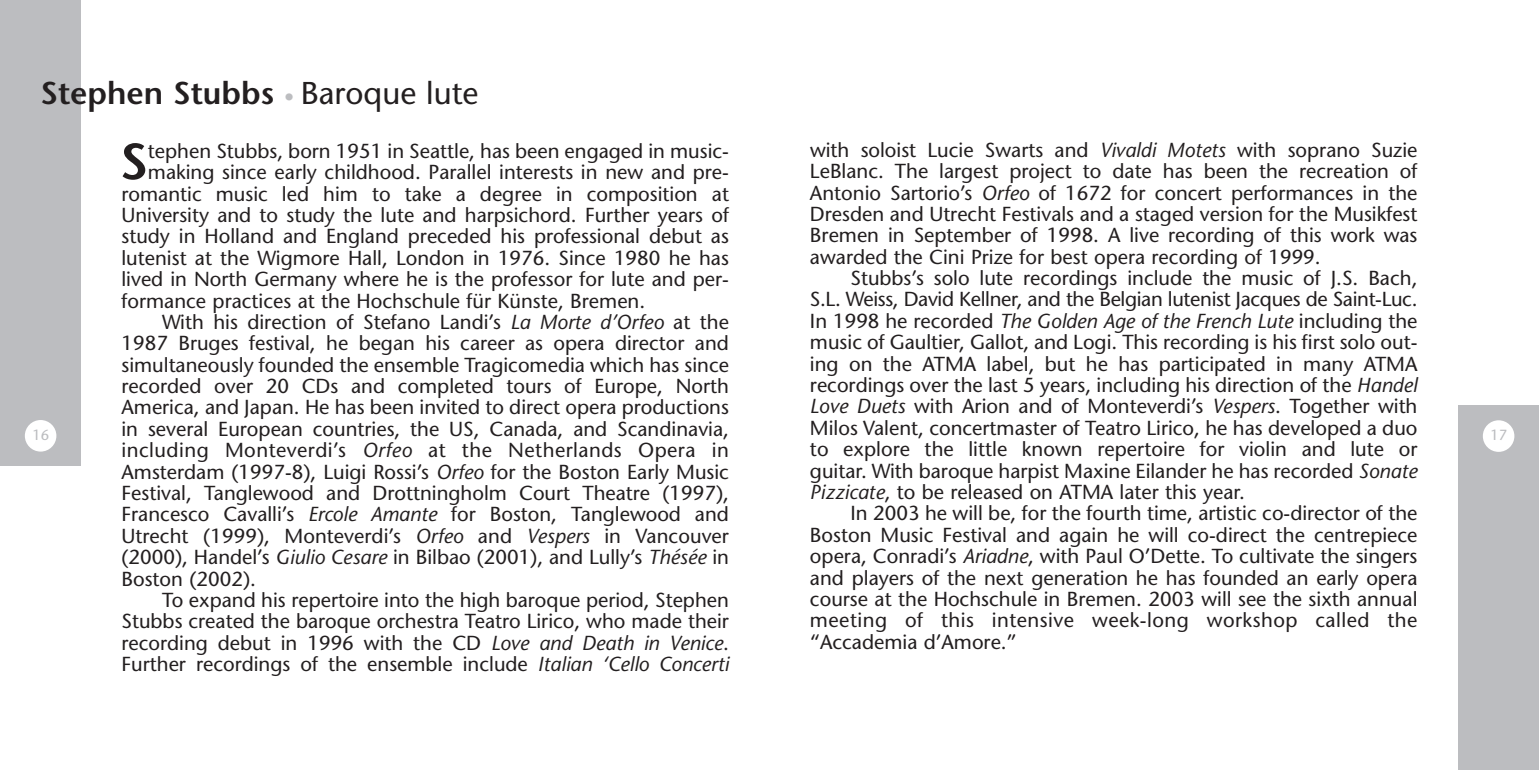
<style>
.page{position:relative;width:1539px;height:770px;background:#fff}
.page>*{position:absolute;margin:0;border:0;box-sizing:border-box;transform-origin:0 0}
.t1{font:600 50.62px "Stone Sans";color:#231f20}
.t2{font:600 31.5px "Stone Sans";color:#231f20}
.t3{font:20.25px/21.4px "Stone Sans";color:#231f20;text-align:justify}
.t4{font:20.25px "Stone Sans";letter-spacing:.025em;color:#231f20}
.t5{font:14.62px "Stone Sans";color:#bcbdc0}
.s1{font-size:20.25px;color:#bcbdc0}
.s2{font-weight:400}
.s3{font-style:italic}
</style>
<div class="page">
<div style="left:1458px;top:405px;width:81px;height:365px;background:#bcbdc0"></div>
<div style="left:1483px;top:420px;width:31px;height:32px;background:#fff;border-radius:50%"></div>
<div style="left:0;top:0;width:81px;height:466px;background:#bcbdc0"></div>
<div style="left:25px;top:420px;width:31px;height:31px;background:#fff;border-radius:50%"></div>
<h2 class="t2" style="left:40px;top:81px;width:440px">Stephen Stubbs <span class="s1">•</span> <span class="s2">Baroque lute</span></h2>
<p class="t3" style="left:810px;top:141px;width:609px">with soloist Lucie Swarts and <span class="s3">Vivaldi Motets</span> with soprano Suzie LeBlanc. The largest project to date has been the recreation of Antonio Sartorio’s <span class="s3">Orfeo</span> of 1672 for concert performances in the Dresden and Utrecht Festivals and a staged version for the Musikfest Bremen in September of 1998. A live recording of this work was awarded the Cini Prize for best opera recording of 1999.</p>
<p class="t3" style="left:810px;top:269px;width:609px;text-indent:41px">Stubbs’s solo lute recordings include the music of J.S. Bach, S.L. Weiss, David Kellner, and the Belgian lutenist Jacques de Saint-Luc.<br>In 1998 he recorded <span class="s3">The Golden Age of the French Lute</span> including the music of Gaultier, Gallot, and Logi. This recording is his first solo out&shy;ing on the ATMA label, but he has participated in many ATMA recordings over the last 5 years, including his direction of the <span class="s3">Handel Love Duets</span> with Arion and of Monteverdi’s <span class="s3">Vespers</span>. Together with Milos Valent, concertmaster of Teatro Lirico, he has developed a duo to explore the little known repertoire for violin and lute or guitar. With baroque harpist Maxine Eilander he has recorded <span class="s3">Sonate Pizzicate</span>, to be released on ATMA later this year.</p>
<p class="t3" style="left:810px;top:504px;width:609px;text-indent:41px">In 2003 he will be, for the fourth time, artistic co-director of the Boston Music Festival and again he will co-direct the centrepiece opera, Conradi’s <span class="s3">Ariadne</span>, with Paul O’Dette. To cultivate the singers and players of the next generation he has founded an early opera course at the Hochschule in Bremen. 2003 will see the sixth annual meeting of this intensive week-long workshop called the “Accademia d’Amore.”</p>
<h1 class="t1" style="left:120px;top:142px;width:30px">S</h1>
<p class="t3" style="left:148px;top:142px;width:583px">tephen Stubbs, born 1951 in Seattle, has been engaged in music-</p>
<p class="t3" style="left:148px;top:163px;width:583px">making since early childhood. Parallel interests in new and pre-</p>
<p class="t3" style="left:122px;top:185px;width:609px">romantic music led him to take a degree in composition at</p>
<p class="t3" style="left:121px;top:206px;width:609px">University and to study the lute and harpsichord. Further years of</p>
<p class="t3" style="left:121px;top:228px;width:609px">study in Holland and England preceded his professional debut as</p>
<p class="t3" style="left:122px;top:249px;width:609px">lutenist at the Wigmore Hall, London in 1976. Since 1980 he has</p>
<p class="t3" style="left:122px;top:270px;width:609px">lived in North Germany where he is the professor for lute and per-</p>
<p class="t3" style="left:122px;top:292px;width:525px">formance practices at the Hochschule für Künste, Bremen.</p>
<p class="t3" style="left:162px;top:313px;width:569px">With his direction of Stefano Landi’s <span class="s3">La Morte d’Orfeo</span> at the</p>
<p class="t3" style="left:122px;top:334px;width:609px">1987 Bruges festival, he began his career as opera director and</p>
<p class="t3" style="left:122px;top:356px;width:609px">simultaneously founded the ensemble Tragicomedia which has since</p>
<p class="t3" style="left:122px;top:377px;width:609px">recorded over 20 CDs and completed tours of Europe, North</p>
<p class="t3" style="left:122px;top:399px;width:609px">America, and Japan. He has been invited to direct opera productions</p>
<p class="t3" style="left:122px;top:420px;width:609px">in several European countries, the US, Canada, and Scandinavia,</p>
<p class="t4" style="left:122px;top:442px;width:609px">including Monteverdi’s <span class="s3">Orfeo</span> at the Netherlands Opera in</p>
<p class="t3" style="left:122px;top:463px;width:609px">Amsterdam (1997-8), Luigi Rossi’s <span class="s3">Orfeo</span> for the Boston Early Music</p>
<p class="t3" style="left:122px;top:484px;width:609px">Festival, Tanglewood and Drottningholm Court Theatre (1997),</p>
<p class="t3" style="left:122px;top:505px;width:609px">Francesco Cavalli’s <span class="s3">Ercole Amante</span> for Boston, Tanglewood and</p>
<p class="t3" style="left:122px;top:527px;width:609px">Utrecht (1999), Monteverdi’s <span class="s3">Orfeo</span> and <span class="s3">Vespers</span> in Vancouver</p>
<p class="t3" style="left:122px;top:548px;width:609px">(2000), Handel’s <span class="s3">Giulio Cesare</span> in Bilbao (2001), and Lully’s <span class="s3">Thésée</span> in</p>
<p class="t3" style="left:122px;top:570px;width:136px">Boston (2002).</p>
<p class="t3" style="left:162px;top:591px;width:569px">To expand his repertoire into the high baroque period, Stephen</p>
<p class="t3" style="left:122px;top:612px;width:609px">Stubbs created the baroque orchestra Teatro Lirico, who made their</p>
<p class="t3" style="left:122px;top:634px;width:609px">recording debut in 1996 with the CD <span class="s3">Love and Death in Venice</span>.</p>
<p class="t3" style="left:122px;top:655px;width:609px">Further recordings of the ensemble include <span class="s3">Italian ‘Cello Concerti</span></p>
<p class="t5" style="left:32px;top:429px;width:18px">16</p>
<p class="t5" style="left:1490px;top:429px;width:18px">17</p>
</div>
